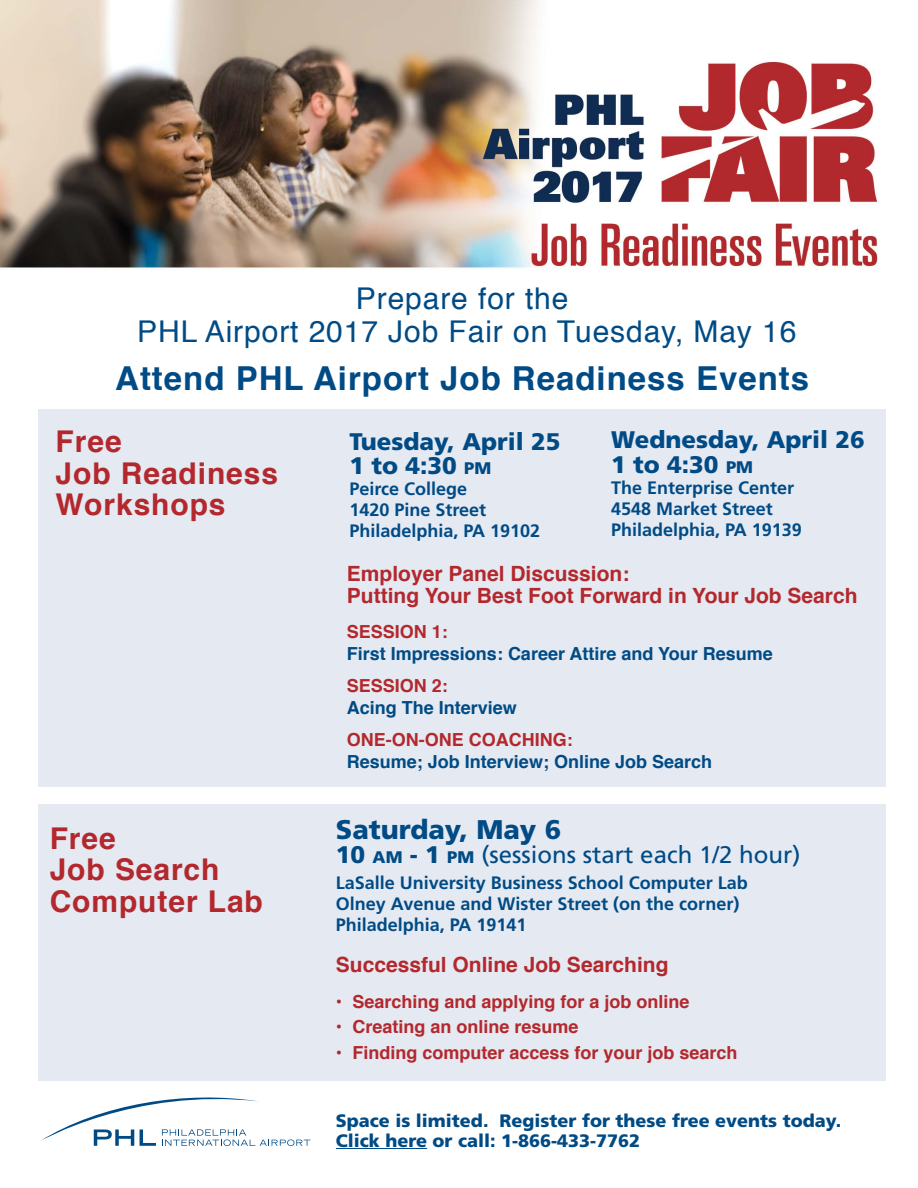
<style>
.page{position:relative;width:918px;height:1188px;background:#fff}
.page>*{position:absolute;margin:0;border:0;box-sizing:border-box;transform-origin:0 0}
.t1{font:700 33px "Helvetica";letter-spacing:.03em;color:#004b85}
.t2{font:30px/33px "Helvetica";letter-spacing:.03em;color:#004b85;text-align:center}
.t3{font:700 30px/31.5px "Helvetica";letter-spacing:.03em;color:#b3282d}
.t4{font:900 27px "Frutiger LT Std";color:#004b85}
.t5{font:900 24px/24px "Frutiger LT Std";color:#004b85}
.t6{font:24px "Frutiger LT Std";color:#004b85}
.t7{font:700 21px/22.5px "Helvetica";color:#b3282d}
.t8{font:700 18px/21px "Frutiger LT Std";color:#004b85}
.t9{font:700 18px "Helvetica";color:#b3282d}
.t10{font:700 18px "Helvetica";color:#004b85}
.t11{font:900 18px/19.5px "Frutiger LT Std";color:#004b85}
.s1{font-size:16.8px}
.s2{font-weight:900}
.s3{font-weight:900;font-size:16.8px}
.s4{font-style:inherit}
</style>
<div class="page">
<div style="left:38px;top:410px;width:848px;height:377px;background:#e5e9f2"></div>
<div style="left:38px;top:805px;width:848px;height:276px;background:#e5e9f2"></div>
<img style="left:0;top:0;width:879px;height:270px">
<hr style="left:336px;top:1148px;width:91px;height:1px;background:#004b85">
<svg style="left:41px;top:1097px;width:269px;height:49px"></svg>
<h2 class="t2" style="left:137px;top:283px;width:661px">Prepare for the<br>PHL Airport 2017 Job Fair on Tuesday, May 16</h2>
<h1 class="t1" style="left:115px;top:352px;width:696px">Attend PHL Airport Job Readiness Events</h1>
<h2 class="t3" style="left:56px;top:426px;width:224px">Free<br>Job Readiness<br>Workshops</h2>
<h3 class="t5" style="left:611px;top:426px;width:255px;line-height:25.5px">Wednesday, April 26<br>1 to 4:30 <span class="s1">PM</span></h3>
<p class="t8" style="left:611px;top:477px;width:192px">The Enterprise Center<br>4548 Market Street<br>Philadelphia, PA 19139</p>
<h3 class="t5" style="left:349px;top:429px;width:213px">Tuesday, April 25<br>1 to 4:30 <span class="s1">PM</span></h3>
<p class="t8" style="left:349px;top:478px;width:192px">Peirce College<br>1420 Pine Street<br>Philadelphia, PA 19102</p>
<h2 class="t3" style="left:50px;top:823px;width:215px">Free<br>Job Search<br>Computer Lab</h2>
<p class="t7" style="left:347px;top:562px;width:512px">Employer Panel Discussion:<br>Putting Your Best Foot Forward in Your Job Search</p>
<p class="t9" style="left:347px;top:617px;width:103px">SESSION 1:</p>
<p class="t10" style="left:347px;top:639px;width:427px">First Impressions: Career Attire and Your Resume</p>
<p class="t9" style="left:347px;top:671px;width:103px">SESSION 2:</p>
<p class="t10" style="left:347px;top:693px;width:172px">Acing The Interview</p>
<p class="t9" style="left:347px;top:725px;width:227px">ONE-ON-ONE COACHING:</p>
<p class="t10" style="left:347px;top:747px;width:367px">Resume; Job Interview; Online Job Search</p>
<h3 class="t4" style="left:336px;top:813px;width:227px">Saturday, May 6</h3>
<h3 class="t6" style="left:336px;top:841px;width:466px"><span class="s2">10</span> <span class="s3">AM</span> <span class="s2">- 1</span> <span class="s3">PM</span> <span class="s4">(</span>sessions start each 1/2 hour)</h3>
<p class="t8" style="left:336px;top:872px;width:414px">LaSalle University Business School Computer Lab<br>Olney Avenue and Wister Street (on the corner)<br>Philadelphia, PA 19141</p>
<p class="t7" style="left:336px;top:954px;width:334px">Successful Online Job Searching</p>
<p class="t9" style="left:336px;top:987px;width:355px">• Searching and applying for a job online</p>
<p class="t9" style="left:336px;top:1013px;width:244px">• Creating an online resume</p>
<p class="t9" style="left:336px;top:1038px;width:403px">• Finding computer access for your job search</p>
<p class="t11" style="left:336px;top:1111px;width:507px">Space is limited. Register for these free events today.<br>Click here or call: 1-866-433-7762</p>
</div>
